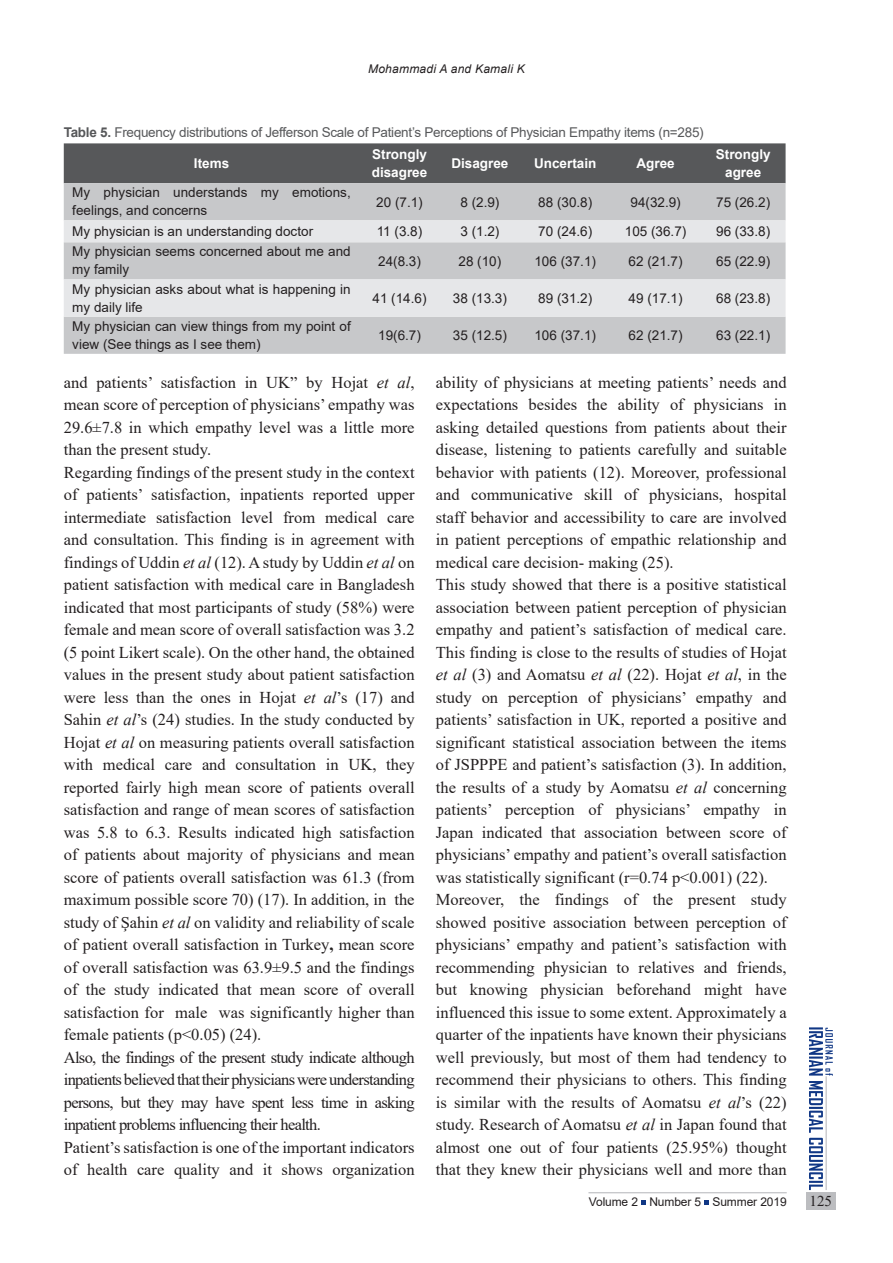
<style>
.page{position:relative;width:893px;height:1263px;background:#fff}
.page>*{position:absolute;margin:0;border:0;box-sizing:border-box;transform-origin:0 0}
.context{font:16.5px/22.5px "Times New Roman";color:#231f20;text-align:justify}
.t1{font:15px "Times New Roman";color:#231f20}
.t2{font:13.5px/18px "Arial";color:#231f20}
.pic-table-t{font:13.5px "Arial";letter-spacing:-.02em;color:#57585a}
.t3{font:700 13.5px/18px "Arial";color:#fff}
.t4{font:12px "Arial";letter-spacing:-.01em;color:#231f20}
.context-2{font:italic 12px "Arial";letter-spacing:.02em;color:#231f20}
.s1{font-weight:700}
.s2{font-style:italic}
</style>
<div class="page">
<svg style="left:641px;top:1200px;width:5px;height:5px"></svg>
<svg style="left:704px;top:1200px;width:5px;height:5px"></svg>
<hr style="left:588px;top:1192px;width:199px;height:1px;background:#bcbdc0">
<div style="left:806px;top:1192px;width:29px;height:17px;background:#bcbdc0"></div>
<svg style="left:809px;top:1027px;width:24px;height:163px"></svg>
<hr style="left:826px;top:1076px;width:1px;height:114px;background:#bcbdc0">
<div style="left:64px;top:143px;width:722px;height:40px;background:#57585a"></div>
<div style="left:64px;top:183px;width:722px;height:171px;background:#c7c8ca"></div>
<svg style="left:64px;top:220px;width:722px;height:97px;background:#dadbdd"></svg>
<p class="context-2" style="left:368px;top:61px;width:158px">Mohammadi A and Kamali K</p>
<p class="pic-table-t" style="left:64px;top:123px;width:641px"><span class="s1">Table 5.</span> Frequency distributions of Jefferson Scale of Patient’s Perceptions of Physician Empathy items (n=285)</p>
<p class="t3" style="left:194px;top:154px;width:37px">Items</p>
<p class="t3" style="left:372px;top:146px;width:57px">Strongly disagree</p>
<p class="t3" style="left:451px;top:155px;width:59px">Disagree</p>
<p class="t3" style="left:534px;top:155px;width:64px">Uncertain</p>
<p class="t3" style="left:636px;top:155px;width:40px">Agree</p>
<p class="t3" style="left:716px;top:146px;width:56px;text-align:center">Strongly agree</p>
<p class="t2" style="left:72px;top:183px;width:280px">My physician understands my emotions, feelings, and concerns</p>
<p class="t2" style="left:376px;top:193px;width:48px">20 (7.1)</p>
<p class="t2" style="left:460px;top:193px;width:41px">8 (2.9)</p>
<p class="t2" style="left:538px;top:193px;width:56px">88 (30.8)</p>
<p class="t2" style="left:630px;top:193px;width:52px">94(32.9)</p>
<p class="t2" style="left:716px;top:193px;width:56px">75 (26.2)</p>
<p class="t2" style="left:72px;top:222px;width:242px">My physician is an understanding doctor</p>
<p class="t2" style="left:377px;top:222px;width:47px">11 (3.8)</p>
<p class="t2" style="left:460px;top:222px;width:41px">3 (1.2)</p>
<p class="t2" style="left:538px;top:222px;width:56px">70 (24.6)</p>
<p class="t2" style="left:625px;top:222px;width:63px">105 (36.7)</p>
<p class="t2" style="left:716px;top:222px;width:56px">96 (33.8)</p>
<p class="t2" style="left:72px;top:242px;width:280px">My physician seems concerned about me and my family</p>
<p class="t2" style="left:378px;top:252px;width:44px">24(8.3)</p>
<p class="t2" style="left:459px;top:252px;width:44px">28 (10)</p>
<p class="t2" style="left:534px;top:252px;width:63px">106 (37.1)</p>
<p class="t2" style="left:629px;top:252px;width:56px">62 (21.7)</p>
<p class="t2" style="left:716px;top:252px;width:56px">65 (22.9)</p>
<p class="t2" style="left:72px;top:280px;width:280px">My physician asks about what is happening in my daily life</p>
<p class="t2" style="left:373px;top:289px;width:56px">41 (14.6)</p>
<p class="t2" style="left:453px;top:289px;width:56px">38 (13.3)</p>
<p class="t2" style="left:538px;top:289px;width:56px">89 (31.2)</p>
<p class="t2" style="left:629px;top:289px;width:56px">49 (17.1)</p>
<p class="t2" style="left:716px;top:289px;width:56px">68 (23.8)</p>
<p class="t2" style="left:72px;top:317px;width:280px">My physician can view things from my point of view (See things as I see them)</p>
<p class="t2" style="left:378px;top:326px;width:44px">19(6.7)</p>
<p class="t2" style="left:453px;top:326px;width:56px">35 (12.5)</p>
<p class="t2" style="left:534px;top:326px;width:63px">106 (37.1)</p>
<p class="t2" style="left:629px;top:326px;width:56px">62 (21.7)</p>
<p class="t2" style="left:716px;top:326px;width:56px">63 (22.1)</p>
<p class="context" style="left:64px;top:370px;width:352px">and patients’ satisfaction in UK” by Hojat <span class="s2">et al</span>, mean score of perception of physicians’ empathy was 29.6±7.8 in which empathy level was a little more than the present study.</p>
<p class="context" style="left:64px;top:460px;width:352px">Regarding findings of the present study in the context of patients’ satisfaction, inpatients reported upper intermediate satisfaction level from medical care and consultation. This finding is in agreement with findings of Uddin <span class="s2">et al</span> (12). A study by Uddin <span class="s2">et al</span> on patient satisfaction with medical care in Bangladesh indicated that most participants of study (58%) were female and mean score of overall satisfaction was 3.2 (5 point Likert scale). On the other hand, the obtained values in the present study about patient satisfaction were less than the ones in Hojat <span class="s2">et al</span>’s (17) and Sahin <span class="s2">et al</span>’s (24) studies. In the study conducted by Hojat <span class="s2">et al</span> on measuring patients overall satisfaction with medical care and consultation in UK, they reported fairly high mean score of patients overall satisfaction and range of mean scores of satisfaction was 5.8 to 6.3. Results indicated high satisfaction of patients about majority of physicians and mean score of patients overall satisfaction was 61.3 (from maximum possible score 70) (17). In addition, in the study of Şahin <span class="s2">et al</span> on validity and reliability of scale of patient overall satisfaction in Turkey<span class="s1">,</span> mean score of overall satisfaction was 63.9±9.5 and the findings of the study indicated that mean score of overall satisfaction for male was significantly higher than female patients (p&lt;0.05) (24).</p>
<p class="context" style="left:64px;top:1045px;width:352px">Also, the findings of the present study indicate although inpatients believed that their physicians were understanding persons, but they may have spent less time in asking inpatient problems influencing their health.</p>
<p class="context" style="left:64px;top:1135px;width:352px">Patient’s satisfaction is one of the important indicators of health care quality and it shows organization</p>
<p class="context" style="left:436px;top:370px;width:352px">ability of physicians at meeting patients’ needs and expectations besides the ability of physicians in asking detailed questions from patients about their disease, listening to patients carefully and suitable behavior with patients (12). Moreover, professional and communicative skill of physicians, hospital staff behavior and accessibility to care are involved in patient perceptions of empathic relationship and medical care decision- making (25).</p>
<p class="context" style="left:436px;top:573px;width:352px">This study showed that there is a positive statistical association between patient perception of physician empathy and patient’s satisfaction of medical care.<br>This finding is close to the results of studies of Hojat <span class="s2">et al</span> (3) and Aomatsu <span class="s2">et al</span> (22). Hojat <span class="s2">et al</span>, in the study on perception of physicians’ empathy and patients’ satisfaction in UK, reported a positive and significant statistical association between the items of JSPPPE and patient’s satisfaction (3). In addition, the results of a study by Aomatsu <span class="s2">et al</span> concerning patients’ perception of physicians’ empathy in Japan indicated that association between score of physicians’ empathy and patient’s overall satisfaction was statistically significant (r=0.74 p&lt;0.001) (22).</p>
<p class="context" style="left:436px;top:888px;width:352px">Moreover, the findings of the present study showed positive association between perception of physicians’ empathy and patient’s satisfaction with recommending physician to relatives and friends, but knowing physician beforehand might have influenced this issue to some extent. Approximately a quarter of the inpatients have known their physicians well previously, but most of them had tendency to recommend their physicians to others. This finding is similar with the results of Aomatsu <span class="s2">et al</span>’s (22) study. Research of Aomatsu <span class="s2">et al</span> in Japan found that almost one out of four patients (25.95%) thought that they knew their physicians well and more than</p>
<p class="t4" style="left:589px;top:1193px;width:199px">Volume 2 Number 5 Summer 2019</p>
<p class="t1" style="left:810px;top:1190px;width:24px">125</p>
</div>
